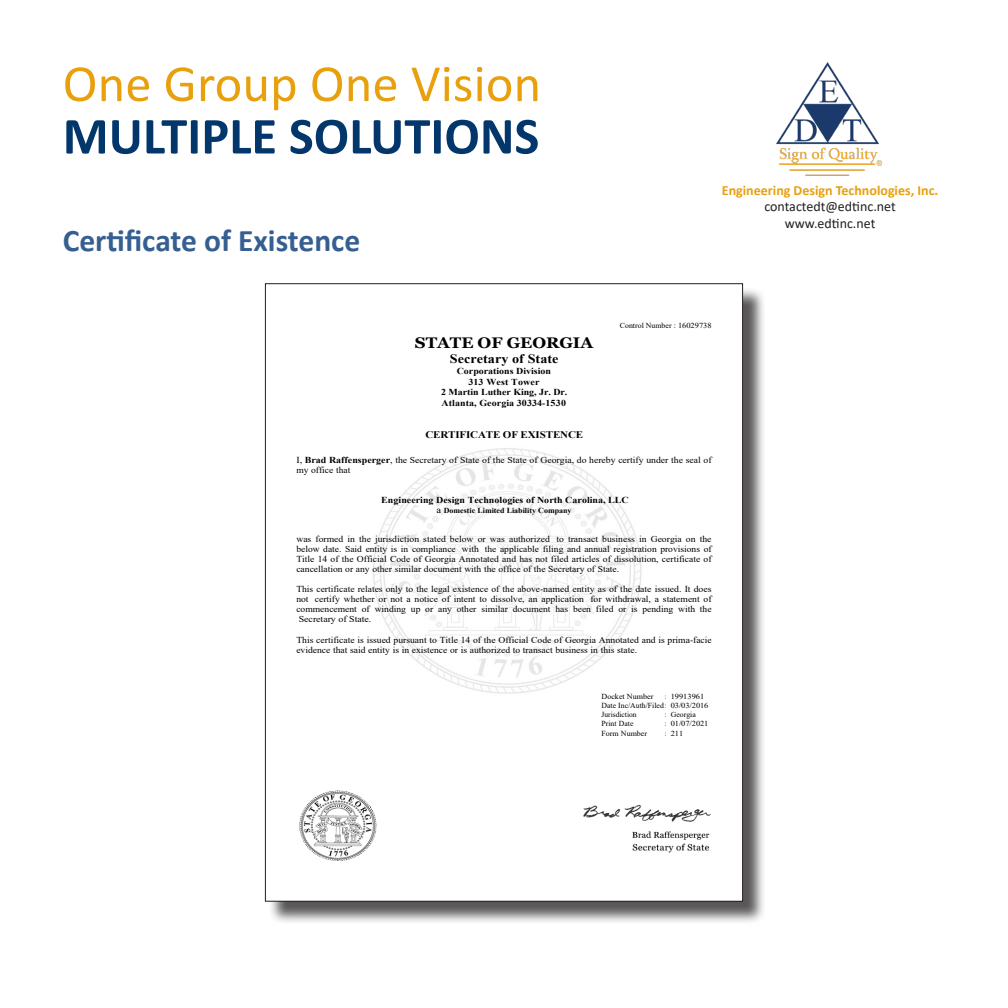
<style>
.page{position:relative;width:1008px;height:1008px;background:#fff}
.page>*{position:absolute;margin:0;border:0;box-sizing:border-box;transform-origin:0 0}
.t1{font:52.5px "Calibri";letter-spacing:.005em;color:#e8a00c}
.t2{font:700 52.5px "Calibri";color:#03376c}
.t3{font:700 31.5px "Calibri";color:#365f91}
.t4{font:700 15.4px "Georgia";color:#000;scale:1.09 1}
.t5{font:14px "Calibri";color:#231f20}
.t6{font:700 14px "Calibri";color:#e8a00c}
.t7{font:700 12.95px "Times New Roman";color:#000;scale:1.09 1}
.t8{font:700 10.15px "Times New Roman";letter-spacing:-.01em;color:#000;scale:1.09 1}
.t9{font:9.1px/10.2px "Times New Roman";color:#000;text-align:justify;scale:1.06 1}
.t10{font:9.1px/10.2px "Times New Roman";color:#000;text-align:justify;scale:1.05 1}
.t11{font:700 9.1px/10.5px "Times New Roman";letter-spacing:.005em;color:#000;text-align:center;scale:1.09 1}
.t12{font:9.1px/10.2px "Times New Roman";color:#000;scale:1.09 1}
.t13{font:7.7px/9.1px "Times New Roman";color:#000;scale:.74 1}
.t14{font:700 7.7px "Times New Roman";color:#000;scale:1.05 1}
.t15{font:7.7px "Times New Roman";color:#000}
.t16{font:7.7px "Times New Roman";color:#000;scale:1.05 1}
.t17{font:7.7px "Times New Roman";color:#000;scale:1.04 1}
.s1{font-weight:700}
.s2{font-weight:400;font-size:9.62px}
</style>
<div class="page">
<img style="left:777px;top:62px;width:104px;height:113px">
<div style="left:269px;top:287px;width:497px;height:638px;background:#231f20;opacity:.75"></div>
<div style="left:265px;top:284px;width:478px;height:617px;background:#fff"></div>
<img style="left:373px;top:448px;width:269px;height:246px">
<img style="left:299px;top:790px;width:78px;height:71px">
<img style="left:583px;top:804px;width:128px;height:49px">
<p class="t1" style="left:63px;top:47px;width:480px">One Group One Vision</p>
<p class="t2" style="left:63px;top:99px;width:478px">MULTIPLE SOLUTIONS</p>
<p class="t3" style="left:63px;top:218px;width:299px">Certificate of Existence</p>
<p class="t6" style="left:722px;top:180px;width:218px">Engineering Design Technologies, Inc.</p>
<p class="t5" style="left:764px;top:197px;width:133px">contactedt@edtinc.net</p>
<p class="t5" style="left:785px;top:214px;width:92px">www.edtinc.net</p>
<p class="t15" style="left:620px;top:320px;width:93px">Control Number : 16029738</p>
<p class="t4" style="left:415px;top:332px;width:165px">STATE OF GEORGIA</p>
<p class="t7" style="left:450px;top:349px;width:101px">Secretary of State</p>
<p class="t11" style="left:441px;top:365px;width:117px">Corporations Division<br>313 West Tower<br>2 Martin Luther King, Jr. Dr.<br>Atlanta, Georgia 30334-1530</p>
<p class="t8" style="left:425px;top:427px;width:146px">CERTIFICATE OF EXISTENCE</p>
<p class="t12" style="left:296px;top:455px;width:382px">I, <span class="s1">Brad Raffensperger</span>, the Secretary of State of the State of Georgia, do hereby certify under the seal of my office that</p>
<p class="t11" style="left:381px;top:494px;width:229px">Engineering Design Technologies of North Carolina, LLC</p>
<p class="t14" style="left:436px;top:505px;width:130px"><span class="s2">a</span> Domestic Limited Liability Company</p>
<p class="t9" style="left:296px;top:533px;width:393px">was formed in the jurisdiction stated below or was authorized to transact business in Georgia on the below date. Said entity is in compliance with the applicable filing and annual registration provisions of Title 14 of the Official Code of Georgia Annotated and has not filed articles of dissolution, certificate of cancellation or any other similar document with the office of the Secretary of State.</p>
<p class="t10" style="left:296px;top:584px;width:397px">This certificate relates only to the legal existence of the above-named entity as of the date issued. It does not certify whether or not a notice of intent to dissolve, an application for withdrawal, a statement of commencement of winding up or any other similar document has been filed or is pending with the Secretary of State.</p>
<p class="t9" style="left:296px;top:634px;width:393px">This certificate is issued pursuant to Title 14 of the Official Code of Georgia Annotated and is prima-facie evidence that said entity is in existence or is authorized to transact business in this state.</p>
<p class="t16" style="left:602px;top:691px;width:51px">Docket Number</p>
<p class="t13" style="left:602px;top:692px;width:146px;text-indent:63px">: 19913961<br>Date Inc/Auth/Filed : 03/03/2016<br>Jurisdiction</p>
<p class="t13" style="left:665px;top:710px;width:43px">: Georgia</p>
<p class="t15" style="left:602px;top:718px;width:33px">Print Date</p>
<p class="t13" style="left:665px;top:719px;width:60px">: 01/07/2021</p>
<p class="t17" style="left:602px;top:728px;width:45px">Form Number</p>
<p class="t13" style="left:665px;top:728px;width:26px">: 211</p>
</div>
